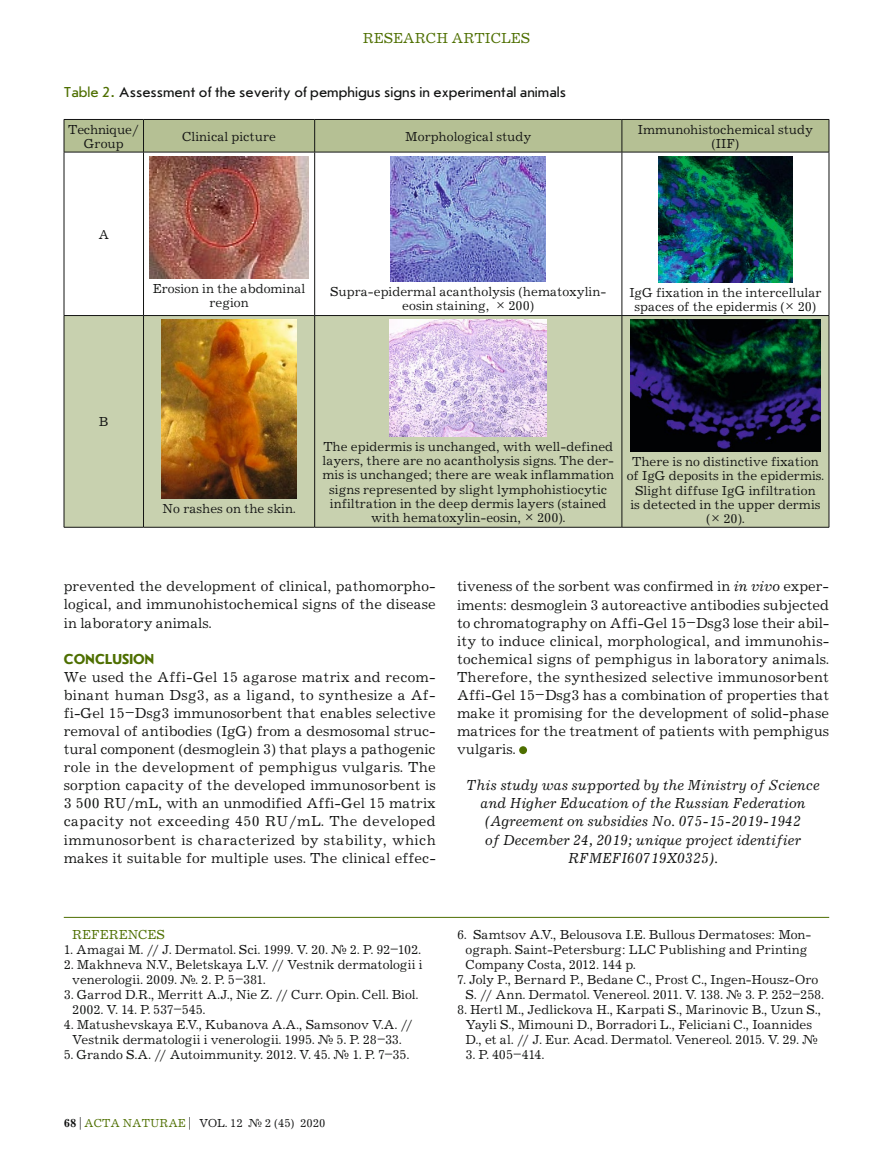
<style>
.page{position:relative;width:893px;height:1170px;background:#fff}
.page>*{position:absolute;margin:0;border:0;box-sizing:border-box;transform-origin:0 0}
.t1{font:15px/18.1px "Journal C";letter-spacing:.005em;color:#131413;text-align:justify}
.t2{font:italic 15px/18px "Journal C";color:#131413;text-align:center}
.t3{font:15px "Journal Sans C";color:#131413}
.t4{font:15px "Journal C";color:#4e6f00}
.t5{font:700 15px "Journal Sans C";color:#4e6f00}
.t6{font:13.5px/14.2px "Journal C";color:#131413;text-align:center}
.t7{font:13.5px "Journal C";color:#4e6f00}
.t8{font:12px "Journal C";color:#131413}
.s1{color:#4e6f00}
.s2{font-family:"Newton C Pro"}
.s3{font-style:italic}
.s4{font-weight:700}
</style>
<div class="page">
<div style="left:519px;top:746px;width:8px;height:8px;background:#4e6f00;border-radius:50%"></div>
<div style="left:65px;top:120px;width:764px;height:32px;background:#b5c094"></div>
<svg style="left:149px;top:153px;width:680px;height:162px"></svg>
<div style="left:65px;top:316px;width:764px;height:211px;background:#c8d1af"></div>
<hr style="left:143px;top:120px;width:1px;height:32px;background:#131413">
<hr style="left:314px;top:120px;width:1px;height:32px;background:#131413">
<hr style="left:622px;top:120px;width:1px;height:32px;background:#131413">
<hr style="left:64px;top:315px;width:80px;height:1px;background:#131413">
<hr style="left:64px;top:527px;width:80px;height:1px;background:#131413">
<hr style="left:144px;top:527px;width:171px;height:1px;background:#131413">
<hr style="left:315px;top:527px;width:307px;height:1px;background:#131413">
<hr style="left:64px;top:152px;width:1px;height:163px;background:#131413">
<hr style="left:64px;top:316px;width:1px;height:211px;background:#131413">
<hr style="left:64px;top:119px;width:80px;height:1px;background:#131413">
<hr style="left:64px;top:120px;width:1px;height:32px;background:#131413">
<hr style="left:144px;top:119px;width:171px;height:1px;background:#131413">
<hr style="left:315px;top:119px;width:307px;height:1px;background:#131413">
<hr style="left:622px;top:119px;width:207px;height:1px;background:#131413">
<hr style="left:829px;top:120px;width:1px;height:32px;background:#131413">
<hr style="left:64px;top:152px;width:80px;height:1px;background:#131413">
<hr style="left:143px;top:316px;width:1px;height:211px;background:#131413">
<hr style="left:314px;top:316px;width:1px;height:211px;background:#131413">
<hr style="left:622px;top:316px;width:1px;height:211px;background:#131413">
<hr style="left:829px;top:316px;width:1px;height:211px;background:#131413">
<hr style="left:622px;top:527px;width:207px;height:1px;background:#131413">
<hr style="left:144px;top:152px;width:171px;height:1px;background:#131413">
<hr style="left:143px;top:152px;width:1px;height:163px;background:#131413">
<hr style="left:144px;top:315px;width:171px;height:1px;background:#131413">
<hr style="left:315px;top:152px;width:307px;height:1px;background:#131413">
<hr style="left:314px;top:152px;width:1px;height:163px;background:#131413">
<hr style="left:315px;top:315px;width:307px;height:1px;background:#131413">
<hr style="left:622px;top:152px;width:207px;height:1px;background:#131413">
<hr style="left:622px;top:152px;width:1px;height:163px;background:#131413">
<hr style="left:829px;top:152px;width:1px;height:163px;background:#131413">
<hr style="left:622px;top:315px;width:207px;height:1px;background:#131413">
<img style="left:149px;top:156px;width:160px;height:122px">
<img style="left:391px;top:156px;width:155px;height:126px">
<img style="left:658px;top:156px;width:135px;height:127px">
<img style="left:162px;top:320px;width:135px;height:178px">
<img style="left:390px;top:320px;width:157px;height:116px">
<img style="left:631px;top:320px;width:189px;height:131px">
<hr style="left:64px;top:917px;width:765px;height:1px;background:#4e6f00">
<p class="t4" style="left:363px;top:31px;width:169px">RESEARCH ARTICLES</p>
<p class="t3" style="left:64px;top:84px;width:504px"><span class="s1">Table 2.</span> Assessment of the severity of pemphigus signs in experimental animals</p>
<p class="t6" style="left:68px;top:122px;width:72px">Technique/<br>Group</p>
<p class="t6" style="left:182px;top:130px;width:95px">Clinical picture</p>
<p class="t6" style="left:405px;top:130px;width:128px">Morphological study</p>
<p class="t6" style="left:638px;top:122px;width:177px">Immunohistochemical study (IIF)</p>
<p class="t6" style="left:98px;top:228px;width:12px">А</p>
<p class="t6" style="left:99px;top:415px;width:11px">B</p>
<p class="t6" style="left:153px;top:282px;width:154px">Erosion in the abdominal region</p>
<p class="t6" style="left:330px;top:285px;width:278px">Supra-epidermal acantholysis (hematoxylin&shy;eosin staining, <span class="s2">×</span> 200)</p>
<p class="t6" style="left:629px;top:286px;width:194px">IgG fixation in the intercellular spaces of the epidermis (<span class="s2">×</span> 20)</p>
<p class="t6" style="left:163px;top:501px;width:134px">No rashes on the skin.</p>
<p class="t6" style="left:322px;top:440px;width:293px">The epidermis is unchanged, with well-defined layers, there are no acantholysis signs. The der&shy;mis is unchanged; there are weak inflammation signs represented by slight lymphohistiocytic infiltration in the deep dermis layers (stained with hematoxylin-eosin, <span class="s2">×</span> 200).</p>
<p class="t6" style="left:627px;top:455px;width:199px">There is no distinctive fixation of IgG deposits in the epidermis.<br>Slight diffuse IgG infiltration<br>is detected in the upper dermis (<span class="s2">×</span> 20).</p>
<p class="t1" style="left:64px;top:578px;width:374px">prevented the development of clinical, pathomorpho&shy;logical, and immunohistochemical signs of the disease in laboratory animals.</p>
<p class="t5" style="left:64px;top:651px;width:92px">CONCLUSION</p>
<p class="t1" style="left:64px;top:668px;width:374px">We used the Affi-Gel 15 agarose matrix and recom&shy;binant human Dsg3, as a ligand, to synthesize a Af&shy;fi-Gel 15–Dsg3 immunosorbent that enables selective removal of antibodies (IgG) from a desmosomal struc&shy;tural component (desmoglein 3) that plays a pathogenic role in the development of pemphigus vulgaris. The sorption capacity of the developed immunosorbent is 3 500 RU/mL, with an unmodified Affi-Gel 15 matrix capacity not exceeding 450 RU/mL. The developed immunosorbent is characterized by stability, which makes it suitable for multiple uses. The clinical effec-</p>
<p class="t1" style="left:457px;top:578px;width:374px">tiveness of the sorbent was confirmed in <span class="s3">in vivo</span> exper&shy;iments: desmoglein 3 autoreactive antibodies subjected to chromatography on Affi-Gel 15–Dsg3 lose their abil&shy;ity to induce clinical, morphological, and immunohis&shy;tochemical signs of pemphigus in laboratory animals.<br>Therefore, the synthesized selective immunosorbent Affi-Gel 15–Dsg3 has a combination of properties that make it promising for the development of solid-phase matrices for the treatment of patients with pemphigus vulgaris.</p>
<p class="t2" style="left:467px;top:776px;width:355px">This study was supported by the Ministry of Science and Higher Education of the Russian Federation (Agreement on subsidies No. 075-15-2019-1942<br>of December 24, 2019; unique project identifier RFMEFI60719X0325).</p>
<p class="t7" style="left:72px;top:927px;width:94px">REFERENCES</p>
<p class="t6" style="left:64px;top:942px;width:359px">1. Amagai M. // J. Dermatol. Sci. 1999. V. 20. № 2. P. 92–102.</p>
<p class="t6" style="left:72px;top:957px;width:352px;line-height:15px;text-align:left;text-indent:-9px">2. Makhneva N.V., Beletskaya L.V. // Vestnik dermatologii i venerologii. 2009. №. 2. P. 5–381.</p>
<p class="t6" style="left:72px;top:987px;width:347px;line-height:15px;text-align:left;text-indent:-9px">3. Garrod D.R., Merritt A.J., Nie Z. // Curr. Opin. Cell. Biol.<br>2002. V. 14. Р. 537–545.</p>
<p class="t6" style="left:64px;top:1017px;width:351px;line-height:15px">4. Matushevskaya E.V., Kubanova A.A., Samsonov V.A. //<br>Vestnik dermatologii i venerologii. 1995. № 5. P. 28–33.</p>
<p class="t6" style="left:64px;top:1047px;width:347px">5. Grandо S.A. // Autоimmunity. 2012. V. 45. № 1. Р. 7–35.</p>
<p class="t8" style="left:64px;top:1116px;width:263px"><span class="s4">68</span> | <span class="s1">ACTA NATURAE</span> | VOL. 12 № 2 (45) 2020</p>
<p class="t6" style="left:466px;top:927px;width:347px;line-height:15px;text-align:left;text-indent:-9px">6. Samtsov A.V., Belousova I.E. Bullous Dermatoses: Mon&shy;ograph. Saint-Petersburg: LLC Publishing and Printing<br>Company Costa, 2012. 144 p.</p>
<p class="t6" style="left:466px;top:972px;width:360px;line-height:15px;text-align:left;text-indent:-9px">7. Joly P., Bernard P., Bedane C., Prost C., Ingen-Housz-Oro<br>S. // Ann. Dermatol. Venereol. 2011. V. 138. № 3. P. 252–258.</p>
<p class="t6" style="left:457px;top:1002px;width:365px;line-height:15px">8. Hertl M., Jedlickova H., Karpati S., Marinovic B., Uzun S.,<br>Yayli S., Mimouni D., Borradori L., Feliciani C., Ioannides<br>D., et al. // J. Eur. Acad. Dermatоl. Venereоl. 2015. V. 29. №</p>
<p class="t6" style="left:466px;top:1047px;width:80px">3. P. 405–414.</p>
</div>
